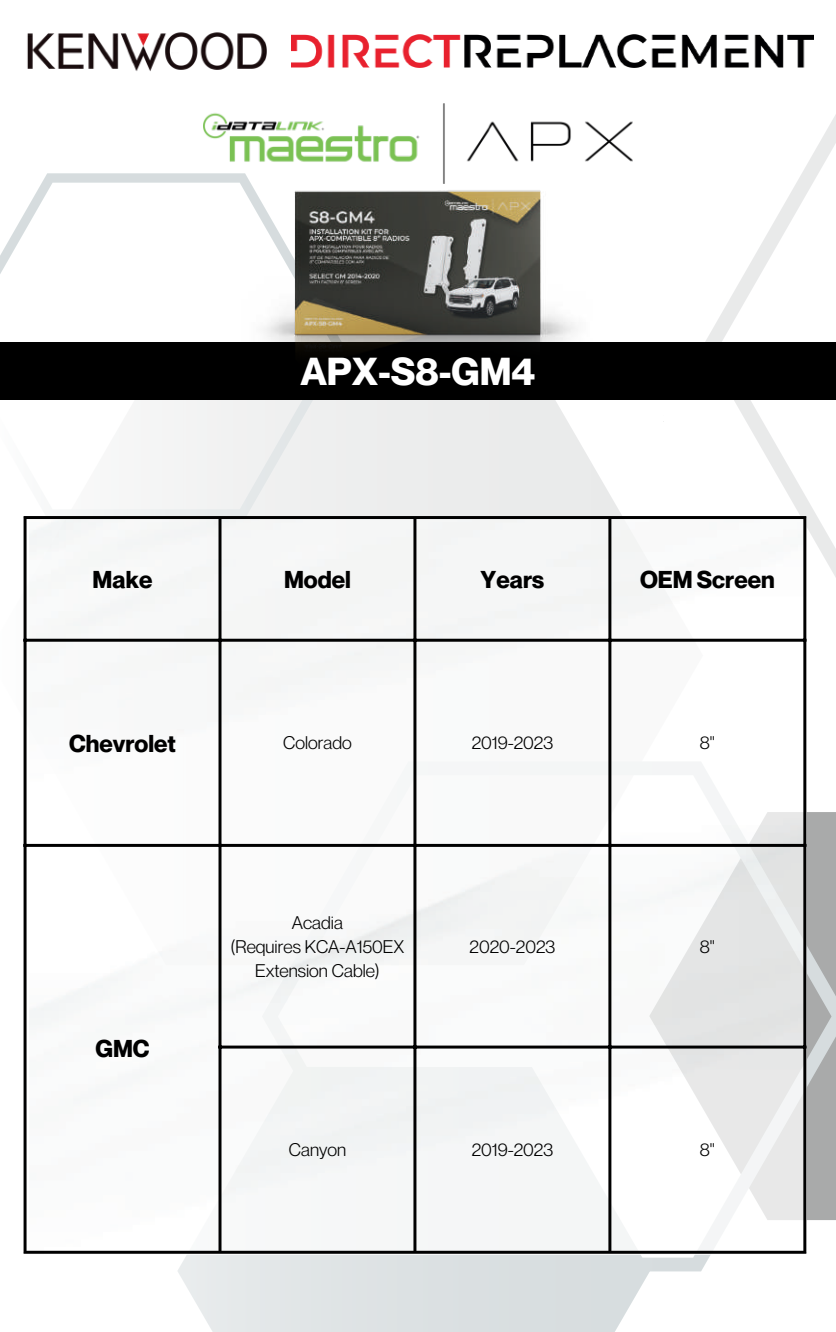
<style>
.page{position:relative;width:836px;height:1332px;background:#fff}
.page>*{position:absolute;margin:0;border:0;box-sizing:border-box;transform-origin:0 0}
.t1{font:700 38.2px "Neue Montreal";color:#fff}
.t2{font:700 23.8px "Neue Montreal";color:#000}
.t3{font:18px/23.8px "Neue Montreal";color:#000;text-align:center}
</style>
<div class="page">
<svg style="left:705px;top:115px;width:131px;height:227px"></svg>
<svg style="left:0;top:173px;width:171px;height:101px"></svg>
<img style="left:0;top:342px;width:836px;height:990px">
<img style="left:29px;top:519px;width:774px;height:732px">
<img style="left:171px;top:103px;width:492px;height:319px">
<hr style="left:24px;top:519px;width:3px;height:732px;background:#000">
<hr style="left:218px;top:519px;width:3px;height:732px;background:#000">
<hr style="left:413px;top:519px;width:3px;height:732px;background:#000">
<hr style="left:608px;top:519px;width:3px;height:732px;background:#000">
<hr style="left:803px;top:519px;width:3px;height:732px;background:#000">
<hr style="left:24px;top:516px;width:782px;height:3px;background:#000">
<hr style="left:24px;top:639px;width:782px;height:3px;background:#000">
<hr style="left:24px;top:844px;width:782px;height:3px;background:#000">
<hr style="left:218px;top:1046px;width:588px;height:3px;background:#000">
<hr style="left:24px;top:1251px;width:782px;height:3px;background:#000">
<img style="left:291px;top:35px;width:522px;height:33px">
<img style="left:27px;top:32px;width:240px;height:39px">
<img style="left:203px;top:104px;width:429px;height:79px">
<h1 class="t1" style="left:300px;top:340px;width:236px">APX-S8-GM4</h1>
<h2 class="t2" style="left:93px;top:560px;width:61px">Make</h2>
<h2 class="t2" style="left:284px;top:560px;width:68px">Model</h2>
<h2 class="t2" style="left:480px;top:560px;width:65px">Years</h2>
<h2 class="t2" style="left:640px;top:560px;width:136px">OEM Screen</h2>
<h2 class="t2" style="left:69px;top:724px;width:108px">Chevrolet</h2>
<p class="t3" style="left:283px;top:729px;width:70px">Colorado</p>
<p class="t3" style="left:471px;top:729px;width:83px">2019-2023</p>
<p class="t3" style="left:699px;top:729px;width:17px">8"</p>
<h2 class="t2" style="left:95px;top:1029px;width:56px">GMC</h2>
<p class="t3" style="left:230px;top:909px;width:175px">Acadia<br>(Requires KCA-A150EX<br>Extension Cable)</p>
<p class="t3" style="left:469px;top:933px;width:87px">2020-2023</p>
<p class="t3" style="left:699px;top:933px;width:17px">8"</p>
<p class="t3" style="left:289px;top:1136px;width:59px">Canyon</p>
<p class="t3" style="left:471px;top:1136px;width:83px">2019-2023</p>
<p class="t3" style="left:699px;top:1136px;width:17px">8"</p>
</div>
